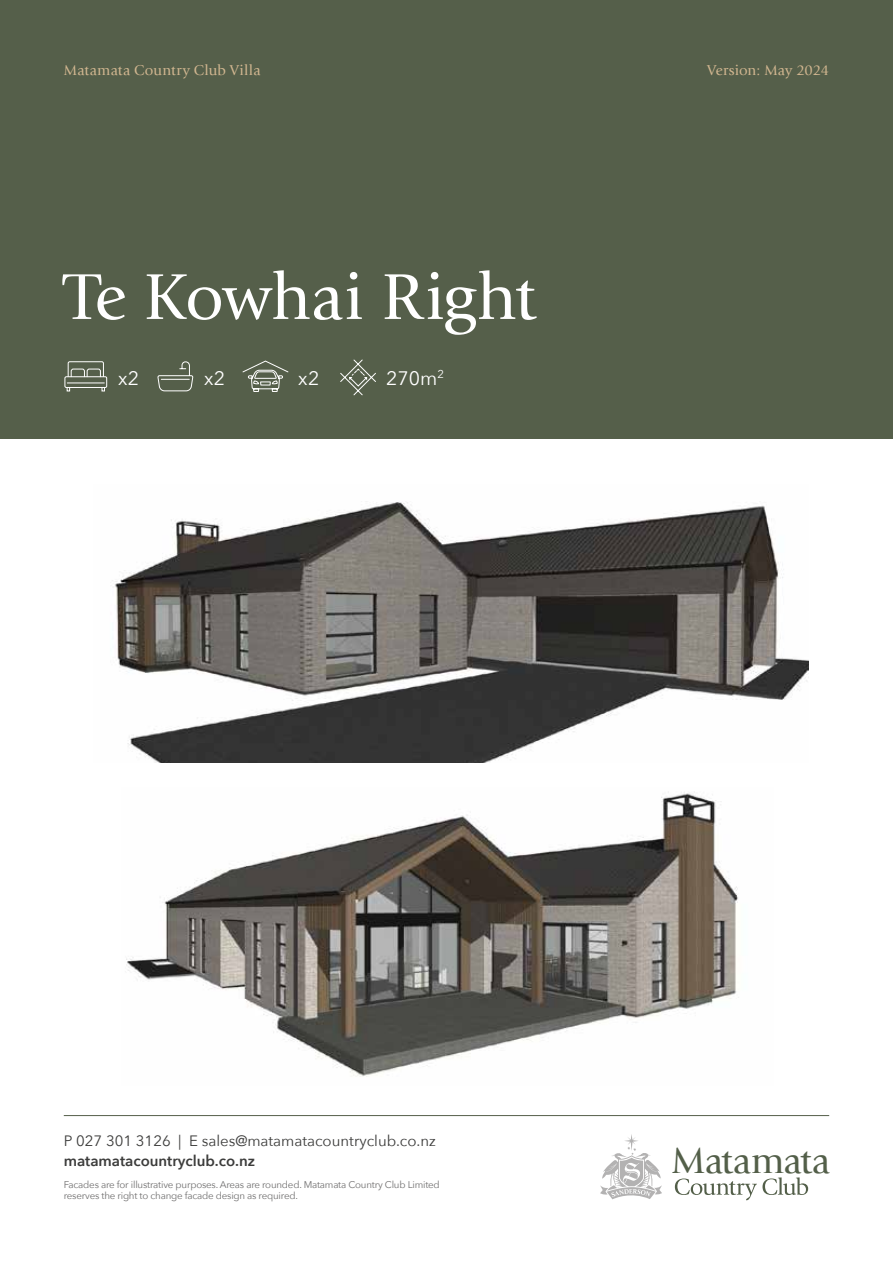
<style>
.page{position:relative;width:893px;height:1263px;background:#fff}
.page>*{position:absolute;margin:0;border:0;box-sizing:border-box;transform-origin:0 0}
.t1{font:67.5px "Giovanni LT";letter-spacing:-.015em;color:#fff}
.t2{font:38.1px "Giovanni LT";letter-spacing:-.025em;color:#535f49}
.t3{font:19.5px "Avenir Next";letter-spacing:.01em;color:#fff}
.t4{font:15px "Avenir Next";color:#3c3c3b}
.t5{font:15px "Giovanni LT";letter-spacing:.01em;color:#d1b690}
.t6{font:600 15px "Avenir Next";color:#3c3c3b}
.t7{font:9.75px/11.2px "Avenir Next";letter-spacing:-.02em;color:#706f6f}
</style>
<div class="page">
<div style="left:0;top:0;width:893px;height:439px;background:#555f4a"></div>
<img style="left:112px;top:502px;width:697px;height:260px">
<img style="left:126px;top:791px;width:612px;height:286px">
<svg style="left:675px;top:1177px;width:133px;height:23px"></svg>
<svg style="left:600px;top:1134px;width:62px;height:65px"></svg>
<hr style="left:64px;top:1115px;width:765px;height:1px;background:#555f4a">
<svg style="left:66px;top:361px;width:39px;height:31px"></svg>
<div style="left:64px;top:376px;width:43px;height:12px;border:1px solid #fff"></div>
<hr style="left:67px;top:382px;width:37px;height:1px;background:#fff">
<svg style="left:157px;top:361px;width:36px;height:31px"></svg>
<svg style="left:340px;top:359px;width:36px;height:37px"></svg>
<svg style="left:242px;top:360px;width:47px;height:32px"></svg>
<h3 class="t5" style="left:64px;top:61px;width:198px">Matamata Country Club Villa</h3>
<h3 class="t5" style="left:707px;top:61px;width:123px">Version: May 2024</h3>
<h1 class="t1" style="left:64px;top:259px;width:474px">Te Kowhai Right</h1>
<h3 class="t3" style="left:118px;top:362px;width:23px">x2</h3>
<h3 class="t3" style="left:204px;top:362px;width:23px">x2</h3>
<h3 class="t3" style="left:298px;top:362px;width:23px">x2</h3>
<h3 class="t3" style="left:386px;top:362px;width:59px">270m<sup>2</sup></h3>
<h3 class="t4" style="left:64px;top:1128px;width:373px">P 027 301 3126 | E sales@matamatacountryclub.co.nz</h3>
<h3 class="t6" style="left:64px;top:1147px;width:193px">matamatacountryclub.co.nz</h3>
<h2 class="t2" style="left:672px;top:1139px;width:160px">Matamata</h2>
<p class="t7" style="left:64px;top:1178px;width:378px">Facades are for illustrative purposes. Areas are rounded. Matamata Country Club Limited reserves the right to change facade design as required.</p>
</div>
